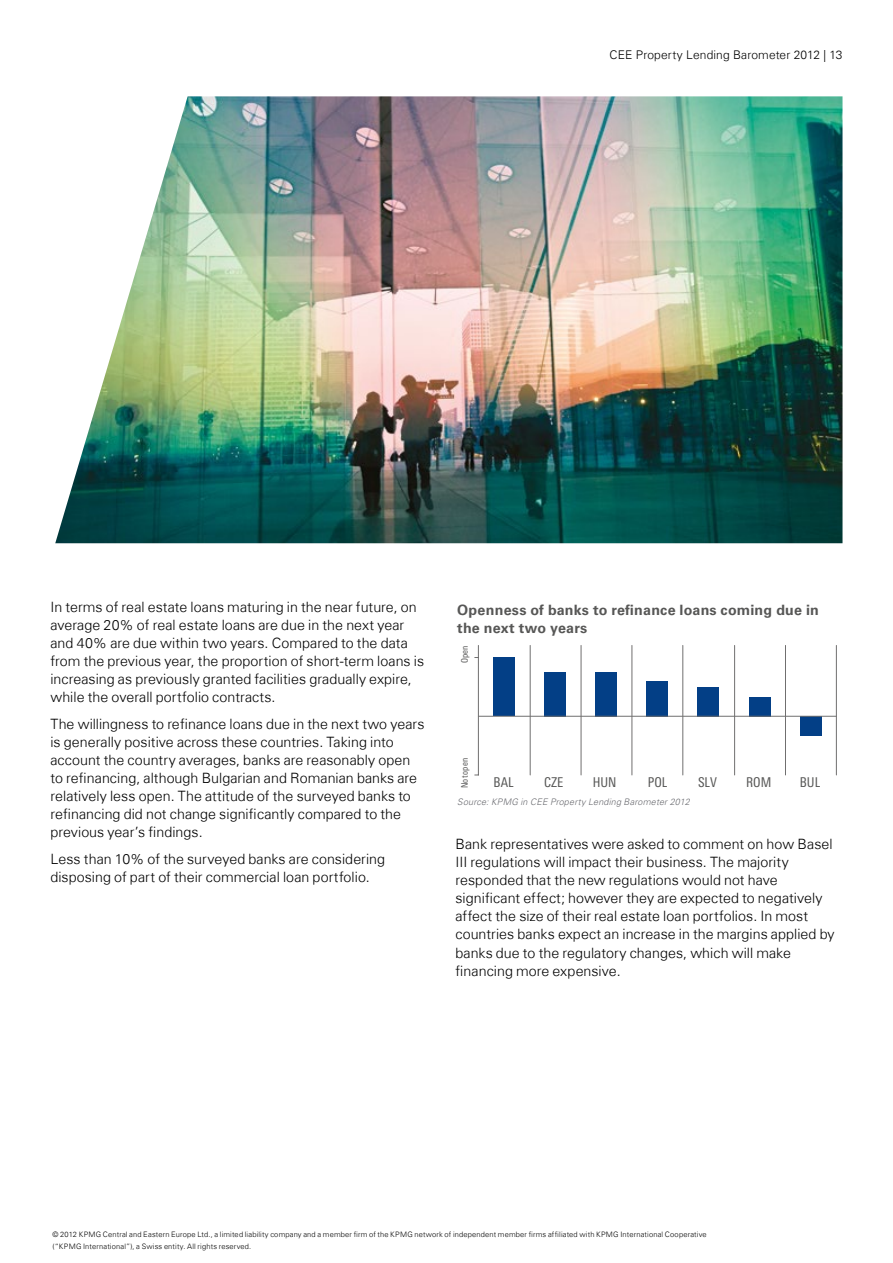
<style>
.page{position:relative;width:893px;height:1263px;background:#fff}
.page>*{position:absolute;margin:0;border:0;box-sizing:border-box;transform-origin:0 0}
.t1{font:300 14.25px/18px "Universfor KPMG";color:#000}
.t2{font:700 14.25px/18px "Universfor KPMG";letter-spacing:.015em;color:#575756}
.t3{font:condensed 13.5px "Universfor KPMG";color:#575756}
.t4{font:300 12px "Universfor KPMG";letter-spacing:.01em;color:#000}
.t5{font:italic 300 9px "Universfor KPMG";letter-spacing:.02em;color:#696a6f}
.t6{font:condensed 9px "Universfor KPMG";letter-spacing:.015em;color:#575756}
.t7{font:300 7.5px/12px "Universfor KPMG";letter-spacing:.02em;color:#000}
</style>
<div class="page">
<div style="left:493px;top:657px;width:22px;height:59px;background:#033f86"></div>
<div style="left:545px;top:672px;width:21px;height:44px;background:#033f86"></div>
<div style="left:595px;top:672px;width:22px;height:44px;background:#033f86"></div>
<div style="left:646px;top:681px;width:22px;height:35px;background:#033f86"></div>
<div style="left:697px;top:687px;width:22px;height:29px;background:#033f86"></div>
<div style="left:749px;top:697px;width:21px;height:19px;background:#033f86"></div>
<div style="left:800px;top:716px;width:21px;height:20px;background:#033f86"></div>
<hr style="left:478px;top:645px;width:1px;height:130px;background:#706f6f">
<hr style="left:478px;top:716px;width:358px;height:1px;background:#706f6f">
<hr style="left:530px;top:645px;width:1px;height:130px;background:#706f6f">
<hr style="left:581px;top:645px;width:1px;height:130px;background:#706f6f">
<hr style="left:632px;top:645px;width:1px;height:130px;background:#706f6f">
<hr style="left:682px;top:645px;width:1px;height:130px;background:#706f6f">
<hr style="left:734px;top:645px;width:1px;height:130px;background:#706f6f">
<hr style="left:785px;top:645px;width:1px;height:130px;background:#706f6f">
<hr style="left:836px;top:645px;width:1px;height:130px;background:#706f6f">
<img style="left:55px;top:96px;width:787px;height:447px">
<p class="t4" style="left:610px;top:48px;width:234px">CEE Property Lending Barometer 2012 | 13</p>
<p class="t1" style="left:50px;top:598px;width:375px">In terms of real estate loans maturing in the near future, on average 20% of real estate loans are due in the next year and 40% are due within two years. Compared to the data from the previous year, the proportion of short-term loans is increasing as previously granted facilities gradually expire, while the overall portfolio contracts.</p>
<p class="t1" style="left:50px;top:715px;width:376px">The willingness to refinance loans due in the next two years is generally positive across these countries. Taking into account the country averages, banks are reasonably open to refinancing, although Bulgarian and Romanian banks are relatively less open. The attitude of the surveyed banks to refinancing did not change significantly compared to the previous year’s findings.</p>
<p class="t1" style="left:50px;top:850px;width:336px">Less than 10% of the surveyed banks are considering disposing of part of their commercial loan portfolio.</p>
<p class="t2" style="left:457px;top:601px;width:363px">Openness of banks to refinance loans coming due in the next two years</p>
<p class="t6" style="left:459px;top:663px;width:19px;rotate:-90deg">Open</p>
<p class="t6" style="left:459px;top:788px;width:31px;rotate:-90deg">Not open</p>
<p class="t3" style="left:494px;top:774px;width:22px">BAL</p>
<p class="t3" style="left:544px;top:774px;width:21px">CZE</p>
<p class="t3" style="left:593px;top:774px;width:25px">HUN</p>
<p class="t3" style="left:648px;top:774px;width:21px">POL</p>
<p class="t3" style="left:698px;top:774px;width:20px">SLV</p>
<p class="t3" style="left:746px;top:774px;width:27px">ROM</p>
<p class="t3" style="left:800px;top:774px;width:22px">BUL</p>
<p class="t5" style="left:457px;top:796px;width:234px">Source: KPMG in CEE Property Lending Barometer 2012</p>
<p class="t1" style="left:455px;top:835px;width:381px">Bank representatives were asked to comment on how Basel III regulations will impact their business. The majority responded that the new regulations would not have significant effect; however they are expected to negatively affect the size of their real estate loan portfolios. In most countries banks expect an increase in the margins applied by banks due to the regulatory changes, which will make financing more expensive.</p>
<p class="t7" style="left:53px;top:1228px;width:656px">© 2012 KPMG Central and Eastern Europe Ltd., a limited liability company and a member firm of the KPMG network of independent member firms affiliated with KPMG International Cooperative (“KPMG International”), a Swiss entity. All rights reserved.</p>
</div>
